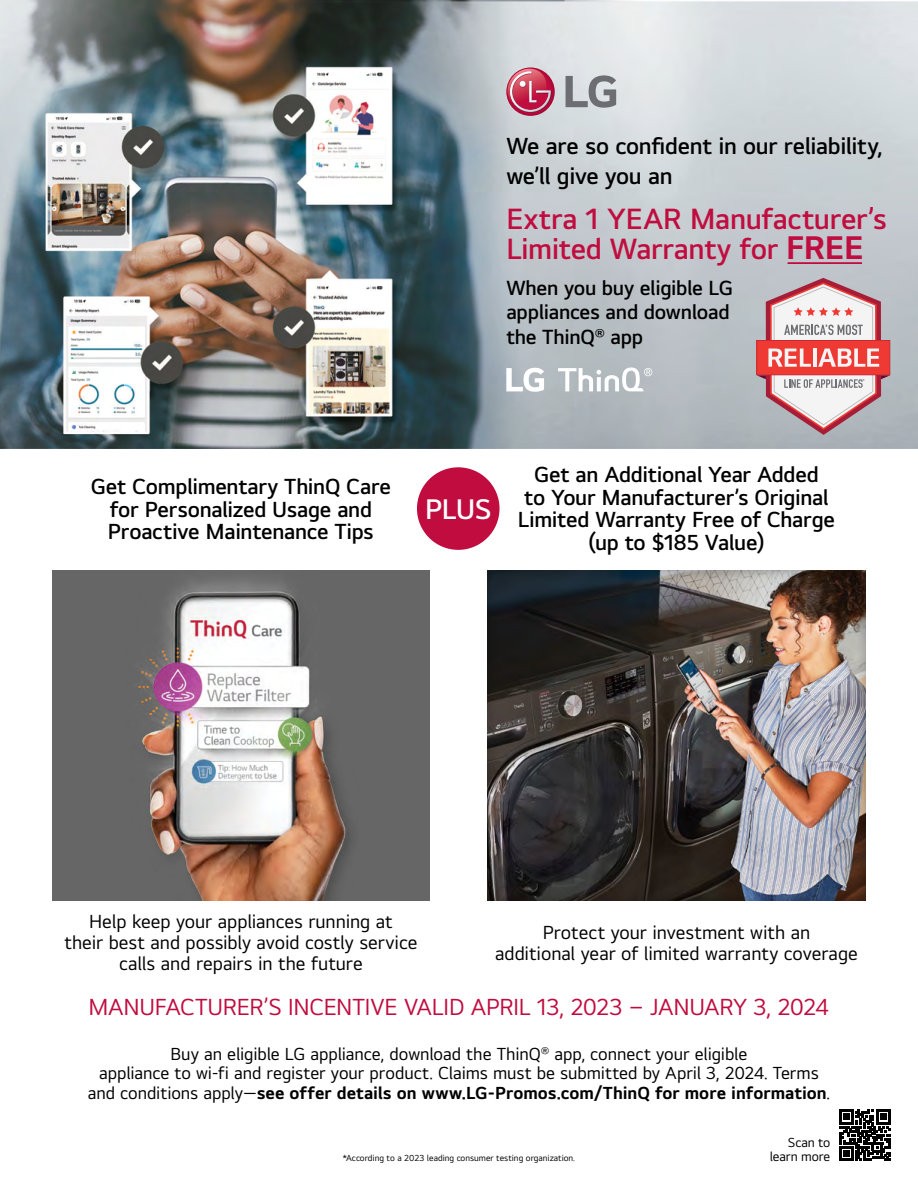
<style>
.page{position:relative;width:918px;height:1188px;background:#fff}
.page>*{position:absolute;margin:0;border:0;box-sizing:border-box;transform-origin:0 0}
.t1{font:30.15px/30.2px "LGEI Text Sb TTF";letter-spacing:-.01em;color:#c00c3f}
.t2{font:29.25px "LGEI Text Sb TTF";color:#fff}
.t3{font:24px "LGEI Text Rg TTF";letter-spacing:-.02em;color:#c00c3f}
.t4{font:24px/30.2px "LGEI Text Sb TTF";letter-spacing:-.015em;color:#000}
.t5{font:22.5px/22.5px "LGEI Text Sb TTF";letter-spacing:-.015em;color:#000;text-align:center}
.t6{font:21.15px/24.6px "LGEI Text Sb TTF";letter-spacing:-.01em;color:#000}
.t7{font:19.5px/21px "LGEI Text Rg TTF";letter-spacing:-.005em;color:#000;text-align:center}
.t8{font:18px/19.5px "LGEI Text Rg TTF";letter-spacing:-.005em;color:#000;text-align:center}
.t9{font:18px "LGEI Text Bd TTF";color:#000}
.t10{font:13.5px/13.5px "LGEI Text Rg TTF";letter-spacing:-.01em;color:#000;text-align:right}
.t11{font:9px "LGEI Text Rg TTF";color:#000}
.t12{font:5.85px "D DIN Condensed Bold";color:#6e6f71}
.s1{font-family:"LGEI Text Bd TTF";font-size:33.75px}
.s2{font-family:"LGEI Text Rg TTF"}
</style>
<div class="page">
<img style="left:0;top:0;width:918px;height:448px">
<div style="left:474px;top:559px;width:405px;height:342px;background:#000;opacity:.3"></div>
<svg style="left:839px;top:1110px;width:51px;height:51px"></svg>
<div style="left:843px;top:1151px;width:7px;height:6px;background:#000"></div>
<div style="left:52px;top:571px;width:378px;height:330px;background:#666"></div>
<img style="left:138px;top:579px;width:213px;height:322px">
<svg style="left:757px;top:278px;width:133px;height:157px"></svg>
<svg style="left:566px;top:75px;width:50px;height:33px;background:#a5a8ab"></svg>
<svg style="left:506px;top:68px;width:49px;height:48px"></svg>
<svg style="left:505px;top:69px;width:47px;height:44px;background:#ca647c"></svg>
<div style="left:417px;top:467px;width:83px;height:83px;background:#c00c3f;border-radius:50%"></div>
<hr style="left:788px;top:262px;width:74px;height:2px;background:#c00c3f">
<svg style="left:558px;top:367px;width:94px;height:24px"></svg>
<svg style="left:506px;top:368px;width:38px;height:24px"></svg>
<p class="t4" style="left:506px;top:130px;width:378px">We are so confident in our reliability, we’ll give you an</p>
<h1 class="t1" style="left:506px;top:203px;width:382px">Extra 1 YEAR Manufacturer’s<br>Limited Warranty for <span class="s1">FREE</span></h1>
<p class="t6" style="left:506px;top:275px;width:228px">When you buy eligible LG appliances and download the ThinQ<sup>®</sup> app</p>
<p class="t12" style="left:863px;top:378px;width:3px">*</p>
<p class="t5" style="left:91px;top:475px;width:302px">Get Complimentary ThinQ Care for Personalized Usage and<br>Proactive Maintenance Tips</p>
<p class="t5" style="left:518px;top:463px;width:319px">Get an Additional Year Added<br>to Your Manufacturer’s Original<br>Limited Warranty Free of Charge (up to $185 Value)</p>
<h2 class="t2" style="left:425px;top:491px;width:68px">PLUS</h2>
<p class="t7" style="left:64px;top:911px;width:355px">Help keep your appliances running at<br>their best and possibly avoid costly service calls and repairs in the future</p>
<p class="t7" style="left:495px;top:921px;width:364px">Protect your investment with an<br>additional year of limited warranty coverage</p>
<p class="t3" style="left:88px;top:992px;width:743px">MANUFACTURER’S INCENTIVE VALID APRIL 13, 2023 – JANUARY 3, 2024</p>
<p class="t8" style="left:99px;top:1044px;width:721px">Buy an eligible LG appliance, download the ThinQ<sup>®</sup> app, connect your eligible<br>appliance to wi-fi and register your product. Claims must be submitted by April 3, 2024. Terms</p>
<p class="t9" style="left:88px;top:1082px;width:744px"><span class="s2">and conditions apply—</span>see offer details on www.LG-Promos.com/ThinQ for more information<span class="s2">.</span></p>
<p class="t11" style="left:343px;top:1152px;width:234px">*According to a 2023 leading consumer testing organization.</p>
<p class="t10" style="left:770px;top:1136px;width:62px">Scan to learn more</p>
</div>
